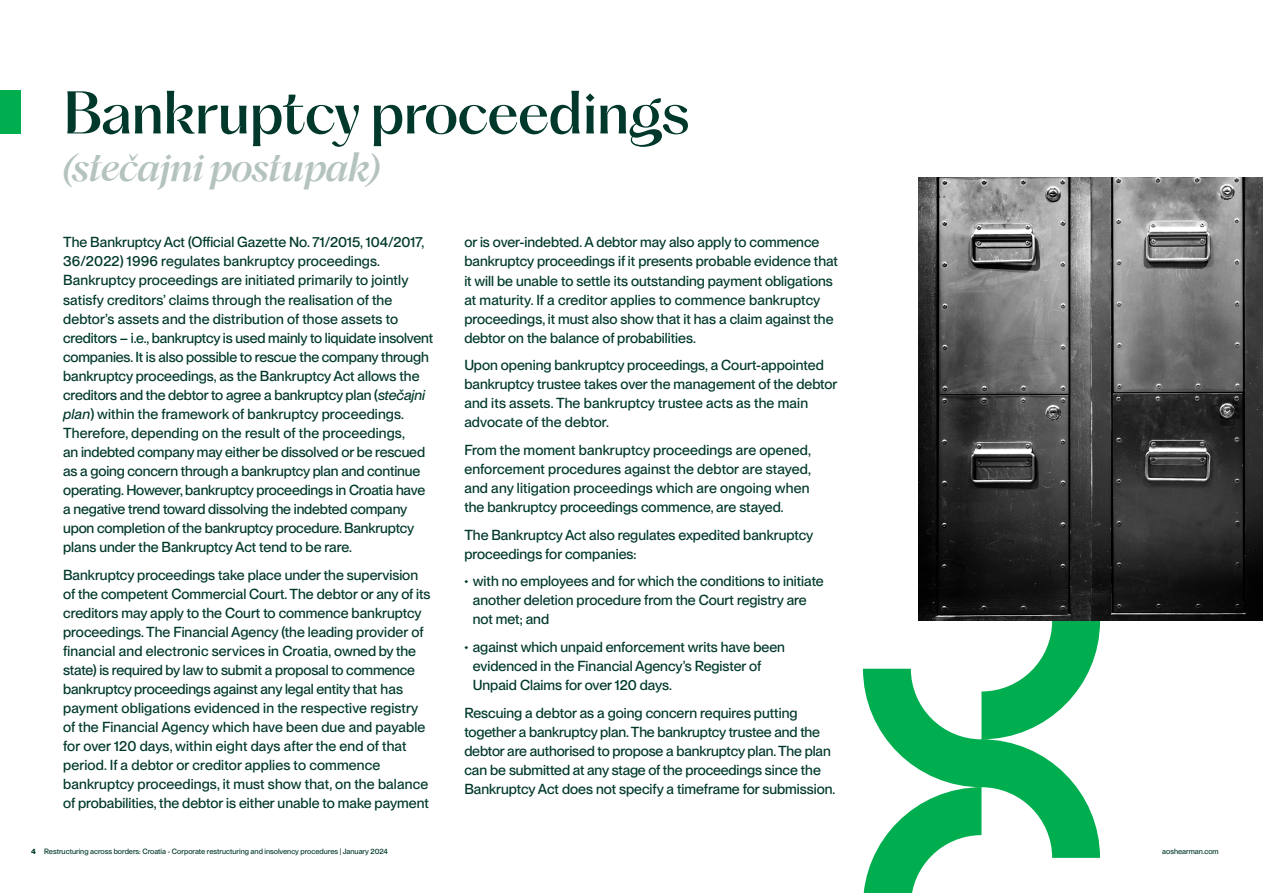
<style>
.page{position:relative;width:1263px;height:893px;background:#fff}
.page>*{position:absolute;margin:0;border:0;box-sizing:border-box;transform-origin:0 0}
.t1{font:54px "PP Hatton AOSPPT";color:#00392c}
.t2{font:italic 36px "PP Hatton AOSPPT";color:#b4c3bf}
.t3{font:14.25px/19px "PP Neue Montreal AOSPPT";color:#00392c}
.t4{font:7.5px "PP Neue Montreal AOSPPT";color:#00392c}
.s1{font-style:italic}
.s2{font-family:"PP Hatton AOSPPT"}
.s3{font-weight:700}
</style>
<div class="page">
<svg style="left:863px;top:621px;width:237px;height:272px"></svg>
<div style="left:0;top:91px;width:20px;height:43px;background:#00ae4f"></div>
<img style="left:919px;top:178px;width:344px;height:443px">
<h1 class="t1" style="left:63px;top:66px;width:627px">Bankruptcy proceedings</h1>
<h2 class="t2" style="left:63px;top:139px;width:318px">(stečajni postupak)</h2>
<p class="t3" style="left:63px;top:233px;width:371px">The Bankruptcy Act (Official Gazette No. 71/2015, 104/2017, 36/2022) 1996 regulates bankruptcy proceedings.<br>Bankruptcy proceedings are initiated primarily to jointly satisfy creditors’ claims through the realisation of the debtor’s assets and the distribution of those assets to creditors – i.e., bankruptcy is used mainly to liquidate insolvent companies. It is also possible to rescue the company through bankruptcy proceedings, as the Bankruptcy Act allows the creditors and the debtor to agree a bankruptcy plan (<span class="s1">stečajni plan</span>) within the framework of bankruptcy proceedings.<br>Therefore, depending on the result of the proceedings,<br>an indebted company may either be dissolved or be rescued as a going concern through a bankruptcy plan and continue operating. However, bankruptcy proceedings in Croatia have a negative trend toward dissolving the indebted company upon completion of the bankruptcy procedure. Bankruptcy plans under the Bankruptcy Act tend to be rare.</p>
<p class="t3" style="left:63px;top:565px;width:369px">Bankruptcy proceedings take place under the supervision of the competent Commercial Court. The debtor or any of its creditors may apply to the Court to commence bankruptcy proceedings. The Financial Agency (the leading provider of financial and electronic services in Croatia, owned by the state) is required by law to submit a proposal to commence bankruptcy proceedings against any legal entity that has payment obligations evidenced in the respective registry of the Financial Agency which have been due and payable for over 120 days, within eight days after the end of that period. If a debtor or creditor applies to commence bankruptcy proceedings, it must show that, on the balance of probabilities, the debtor is either unable to make payment</p>
<p class="t3" style="left:464px;top:233px;width:375px">or is over-indebted. A debtor may also apply to commence bankruptcy proceedings if it presents probable evidence that it will be unable to settle its outstanding payment obligations at maturity. If a creditor applies to commence bankruptcy proceedings, it must also show that it has a claim against the debtor on the balance of probabilities.</p>
<p class="t3" style="left:464px;top:356px;width:375px">Upon opening bankruptcy proceedings, a Court-appointed bankruptcy trustee takes over the management of the debtor and its assets. The bankruptcy trustee acts as the main advocate of the debtor.</p>
<p class="t3" style="left:464px;top:440px;width:348px;text-align:justify">From the moment bankruptcy proceedings are opened, enforcement procedures against the debtor are stayed, and any litigation proceedings which are ongoing when the bankruptcy proceedings commence, are stayed.</p>
<p class="t3" style="left:464px;top:525px;width:350px">The Bankruptcy Act also regulates expedited bankruptcy proceedings for companies:</p>
<p class="t3" style="left:473px;top:572px;width:352px;text-indent:-9px"><span class="s2">•</span> with no employees and for which the conditions to initiate another deletion procedure from the Court registry are not met; and</p>
<p class="t3" style="left:473px;top:637px;width:314px;text-indent:-9px"><span class="s2">•</span> against which unpaid enforcement writs have been evidenced in the Financial Agency’s Register of<br>Unpaid Claims for over 120 days.</p>
<p class="t3" style="left:464px;top:703px;width:373px">Rescuing a debtor as a going concern requires putting together a bankruptcy plan. The bankruptcy trustee and the debtor are authorised to propose a bankruptcy plan. The plan can be submitted at any stage of the proceedings since the Bankruptcy Act does not specify a timeframe for submission.</p>
<p class="t4" style="left:31px;top:847px;width:358px"><span class="s3">4</span> Restructuring across borders: Croatia - Corporate restructuring and insolvency procedures | January 2024</p>
<p class="t4" style="left:1162px;top:847px;width:58px">aoshearman.com</p>
</div>
